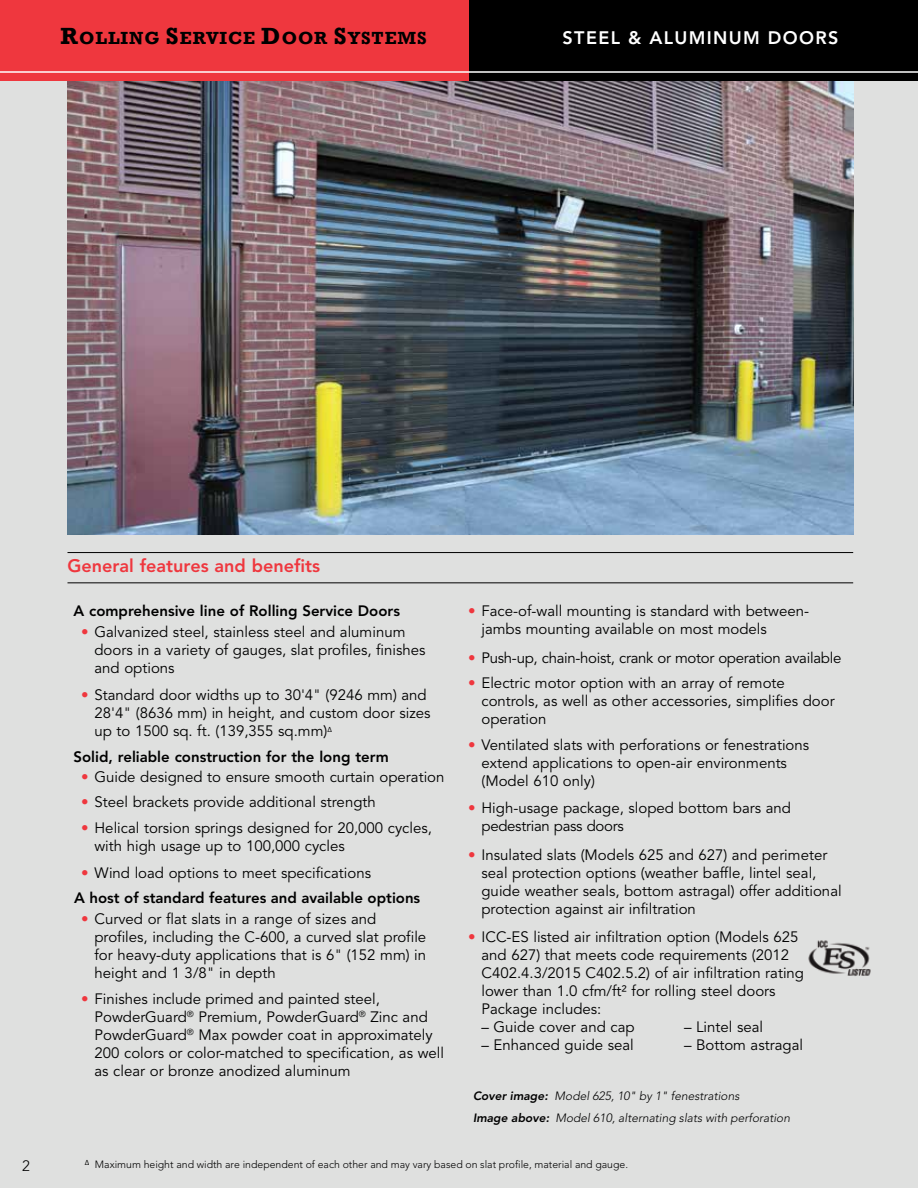
<style>
.page{position:relative;width:918px;height:1188px;background:#fff}
.page>*{position:absolute;margin:0;border:0;box-sizing:border-box;transform-origin:0 0}
.t1{font:800 18px "Avenir LT Std";color:#ef373e}
.t2{font:700 18px "Rockwell";letter-spacing:.05em;color:#000}
.t3{font:800 18px "Avenir LT Std";letter-spacing:.075em;color:#fff}
.t4{font:15px/18px "Avenir LT Std";color:#000}
.t5{font:800 15px/25.5px "Avenir LT Std";color:#000}
.t6{font:15px "Avenir LT Std";letter-spacing:-.02em;color:#000}
.t7{font:300 15px "Avenir LT Std";color:#000}
.t8{font:italic 300 12px/21.1px "Avenir LT Std";color:#000}
.t9{font:300 10.5px "Avenir LT Std";color:#000}
.s1{font-size:24px}
.s2{color:#ef373e}
.s3{font-weight:400;color:#ef373e}
.s4{font-weight:400}
.s5{font-weight:800}
</style>
<div class="page">
<div style="left:0;top:55px;width:918px;height:1133px;background:#dfe0df"></div>
<img style="left:68px;top:81px;width:785px;height:454px">
<hr style="left:68px;top:552px;width:785px;height:1px;background:#000">
<hr style="left:68px;top:583px;width:785px;height:1px;background:#000">
<div style="left:0;top:0;width:918px;height:81px;background:#000"></div>
<div style="left:0;top:0;width:469px;height:81px;background:#ef373e"></div>
<hr style="left:0;top:71px;width:918px;height:2px;background:#fff">
<img style="left:808px;top:940px;width:63px;height:36px">
<p class="t2" style="left:61px;top:27px;width:368px"><span class="s1">R</span>OLLING <span class="s1">S</span>ERVICE <span class="s1">D</span>OOR <span class="s1">S</span>YSTEMS</p>
<p class="t3" style="left:563px;top:27px;width:277px">STEEL &amp; ALUMINUM DOORS</p>
<p class="t7" style="left:22px;top:1157px;width:9px">2</p>
<p class="t1" style="left:68px;top:555px;width:254px">General features and benefits</p>
<p class="t5" style="left:74px;top:598px;width:328px">A comprehensive line of Rolling Service Doors</p>
<p class="t4" style="left:94px;top:624px;width:333px;text-indent:-14px"><span class="s2">•</span> Galvanized steel, stainless steel and aluminum doors in a variety of gauges, slat profiles, finishes and options</p>
<p class="t4" style="left:94px;top:686px;width:337px;text-indent:-14px"><span class="s2">•</span> Standard door widths up to 30'4" (9246 mm) and<br>28'4" (8636 mm) in height, and custom door sizes up to 1500 sq. ft. (139,355 sq.mm)<sup>∆</sup></p>
<p class="t5" style="left:74px;top:745px;width:317px">Solid, reliable construction for the long term</p>
<p class="t4" style="left:81px;top:769px;width:365px"><span class="s2">•</span> Guide designed to ensure smooth curtain operation</p>
<p class="t4" style="left:81px;top:793px;width:296px"><span class="s2">•</span> Steel brackets provide additional strength</p>
<p class="t4" style="left:94px;top:820px;width:339px;text-indent:-14px"><span class="s2">•</span> Helical torsion springs designed for 20,000 cycles, with high usage up to 100,000 cycles</p>
<p class="t5" style="left:74px;top:860px;width:348px;text-indent:7px"><span class="s3">•</span> <span class="s4">Wind load options to meet specifications<br></span>A host of standard features and available options</p>
<p class="t4" style="left:94px;top:910px;width:333px;text-indent:-14px"><span class="s2">•</span> Curved or flat slats in a range of sizes and profiles, including the C-600, a curved slat profile for heavy-duty applications that is 6" (152 mm) in height and 1 3/8" in depth</p>
<p class="t4" style="left:94px;top:990px;width:351px;text-indent:-14px"><span class="s2">•</span> Finishes include primed and painted steel, PowderGuard<sup>®</sup> Premium, PowderGuard<sup>®</sup> Zinc and PowderGuard<sup>®</sup> Max powder coat in approximately 200 colors or color-matched to specification, as well as clear or bronze anodized aluminum</p>
<p class="t4" style="left:482px;top:602px;width:329px;text-indent:-14px"><span class="s2">•</span> Face-of-wall mounting is standard with between&shy;jambs mounting available on most models</p>
<p class="t6" style="left:468px;top:649px;width:375px"><span class="s2">•</span> Push-up, chain-hoist, crank or motor operation available</p>
<p class="t4" style="left:482px;top:675px;width:355px;text-indent:-14px"><span class="s2">•</span> Electric motor option with an array of remote controls, as well as other accessories, simplifies door operation</p>
<p class="t4" style="left:482px;top:736px;width:329px;text-indent:-14px"><span class="s2">•</span> Ventilated slats with perforations or fenestrations extend applications to open-air environments (Model 610 only)</p>
<p class="t4" style="left:482px;top:799px;width:311px;text-indent:-14px"><span class="s2">•</span> High-usage package, sloped bottom bars and pedestrian pass doors</p>
<p class="t4" style="left:482px;top:847px;width:362px;text-indent:-14px"><span class="s2">•</span> Insulated slats (Models 625 and 627) and perimeter seal protection options (weather baffle, lintel seal, guide weather seals, bottom astragal) offer additional protection against air infiltration</p>
<p class="t4" style="left:482px;top:928px;width:324px;text-indent:-14px"><span class="s2">•</span> ICC-ES listed air infiltration option (Models 625 and 627) that meets code requirements (2012<br>C402.4.3/2015 C402.5.2) of air infiltration rating lower than 1.0 cfm/ft² for rolling steel doors Package includes:</p>
<p class="t4" style="left:482px;top:1018px;width:155px">– Guide cover and cap</p>
<p class="t4" style="left:684px;top:1018px;width:81px">– Lintel seal</p>
<p class="t4" style="left:482px;top:1036px;width:154px">– Enhanced guide seal</p>
<p class="t4" style="left:684px;top:1036px;width:121px">– Bottom astragal</p>
<p class="t8" style="left:473px;top:1086px;width:319px"><span class="s5">Cover image:</span> Model 625, 10" by 1" fenestrations<br><span class="s5">Image above:</span> Model 610, alternating slats with perforation</p>
<p class="t9" style="left:85px;top:1158px;width:545px"><sup>∆</sup> Maximum height and width are independent of each other and may vary based on slat profile, material and gauge.</p>
</div>
